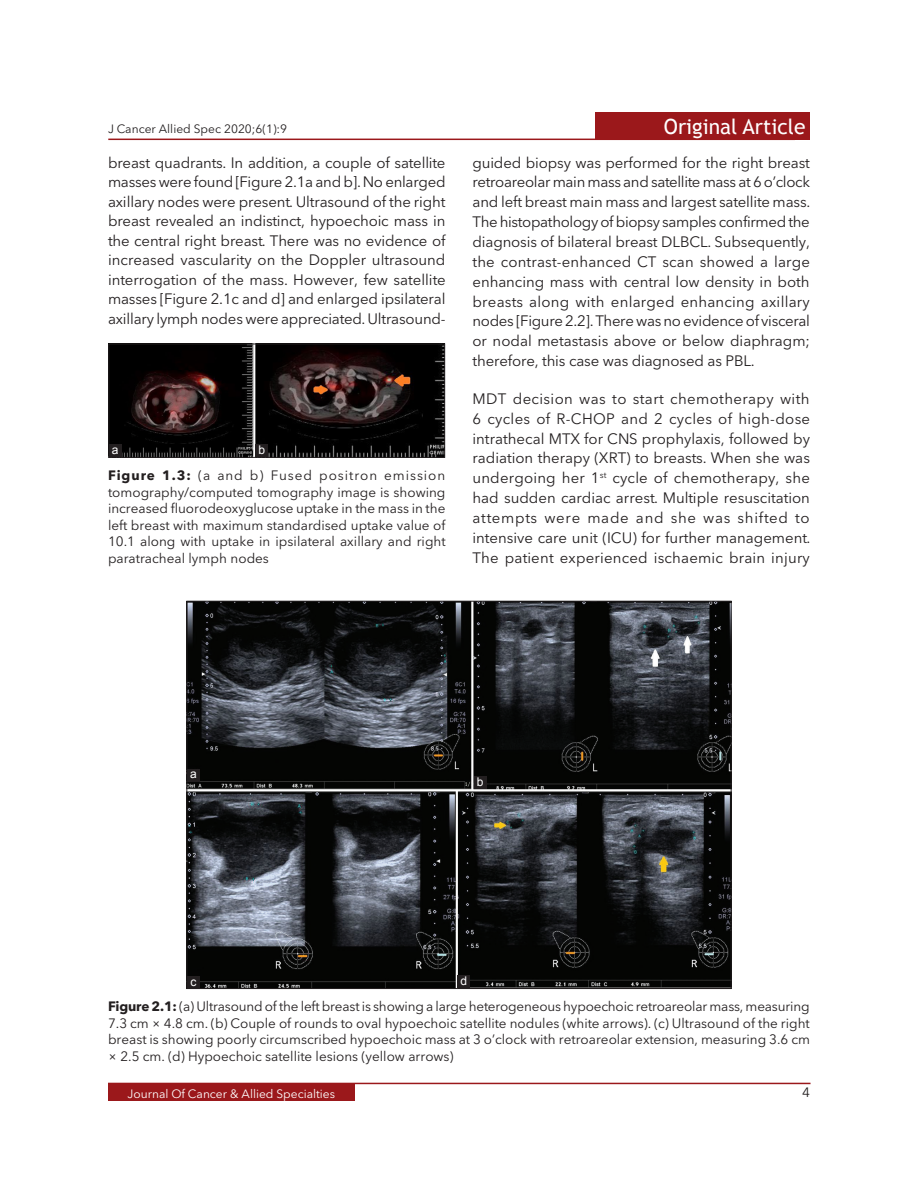
<style>
.page{position:relative;width:918px;height:1188px;background:#fff}
.page>*{position:absolute;margin:0;border:0;box-sizing:border-box;transform-origin:0 0}
.t1{font:21px "Trebuchet MS";color:#fff}
.TX{font:15px/19.8px "Avenir Next LT Pro";letter-spacing:-.01em;color:#231f20;text-align:justify}
.FGC{font:13.5px/16.5px "Avenir Next LT Pro";color:#231f20;text-align:justify}
.t2{font:12px "Avenir Next LT Pro";color:#fff}
.t3{font:12px "Avenir Next LT Pro";color:#231f20}
.LABEL{font:12px "Arial";color:#fff}
.s1{font-weight:700}
</style>
<div class="page">
<div style="left:108px;top:1083px;width:247px;height:18px;background:#9b181b"></div>
<hr style="left:108px;top:1083px;width:703px;height:1px;background:#9b181b">
<div style="left:596px;top:113px;width:214px;height:27px;background:#9b181b"></div>
<hr style="left:108px;top:139px;width:687px;height:1px;background:#9b181b">
<img style="left:111px;top:346px;width:332px;height:110px">
<div style="left:109px;top:344px;width:336px;height:114px;border:1px solid #231f20"></div>
<div style="left:256px;top:444px;width:12px;height:13px;background:#231f20"></div>
<div style="left:109px;top:444px;width:13px;height:13px;background:#231f20"></div>
<img style="left:189px;top:603px;width:540px;height:384px">
<div style="left:187px;top:769px;width:13px;height:13px;background:#231f20"></div>
<div style="left:474px;top:776px;width:13px;height:13px;background:#231f20"></div>
<div style="left:458px;top:975px;width:12px;height:13px;background:#231f20"></div>
<div style="left:187px;top:976px;width:13px;height:13px;background:#231f20"></div>
<p class="t3" style="left:108px;top:119px;width:181px">J Cancer Allied Spec 2020;6(1):9</p>
<h1 class="t1" style="left:664px;top:113px;width:143px">Original Article</h1>
<p class="TX" style="left:108px;top:152px;width:339px">breast quadrants. In addition, a couple of satellite masses were found [Figure 2.1a and b]. No enlarged axillary nodes were present. Ultrasound of the right breast revealed an indistinct, hypoechoic mass in the central right breast. There was no evidence of increased vascularity on the Doppler ultrasound interrogation of the mass. However, few satellite masses [Figure 2.1c and d] and enlarged ipsilateral axillary lymph nodes were appreciated. Ultrasound-</p>
<p class="TX" style="left:472px;top:152px;width:339px">guided biopsy was performed for the right breast retroareolar main mass and satellite mass at 6 o’clock and left breast main mass and largest satellite mass.<br>The histopathology of biopsy samples confirmed the diagnosis of bilateral breast DLBCL. Subsequently, the contrast-enhanced CT scan showed a large enhancing mass with central low density in both breasts along with enlarged enhancing axillary nodes [Figure 2.2]. There was no evidence of visceral or nodal metastasis above or below diaphragm; therefore, this case was diagnosed as PBL.</p>
<p class="TX" style="left:472px;top:388px;width:339px">MDT decision was to start chemotherapy with 6 cycles of R-CHOP and 2 cycles of high-dose intrathecal MTX for CNS prophylaxis, followed by radiation therapy (XRT) to breasts. When she was undergoing her 1<sup>st</sup> cycle of chemotherapy, she had sudden cardiac arrest. Multiple resuscitation attempts were made and she was shifted to intensive care unit (ICU) for further management.<br>The patient experienced ischaemic brain injury</p>
<p class="LABEL" style="left:112px;top:442px;width:8px">a</p>
<p class="LABEL" style="left:259px;top:442px;width:8px">b</p>
<p class="FGC" style="left:108px;top:467px;width:339px"><span class="s1">Figure 1.3:</span> (a and b) Fused positron emission tomography/computed tomography image is showing increased fluorodeoxyglucose uptake in the mass in the left breast with maximum standardised uptake value of 10.1 along with uptake in ipsilateral axillary and right paratracheal lymph nodes</p>
<p class="LABEL" style="left:190px;top:766px;width:8px">a</p>
<p class="LABEL" style="left:477px;top:773px;width:8px">b</p>
<p class="LABEL" style="left:191px;top:973px;width:7px">c</p>
<p class="LABEL" style="left:461px;top:972px;width:8px">d</p>
<p class="FGC" style="left:108px;top:998px;width:704px"><span class="s1">Figure 2.1:</span> (a) Ultrasound of the left breast is showing a large heterogeneous hypoechoic retroareolar mass, measuring 7.3 cm × 4.8 cm. (b) Couple of rounds to oval hypoechoic satellite nodules (white arrows). (c) Ultrasound of the right breast is showing poorly circumscribed hypoechoic mass at 3 o’clock with retroareolar extension, measuring 3.6 cm × 2.5 cm. (d) Hypoechoic satellite lesions (yellow arrows)</p>
<p class="t2" style="left:128px;top:1083px;width:209px">Journal Of Cancer &amp; Allied Specialties</p>
<p class="FGC" style="left:802px;top:1084px;width:9px">4</p>
</div>
